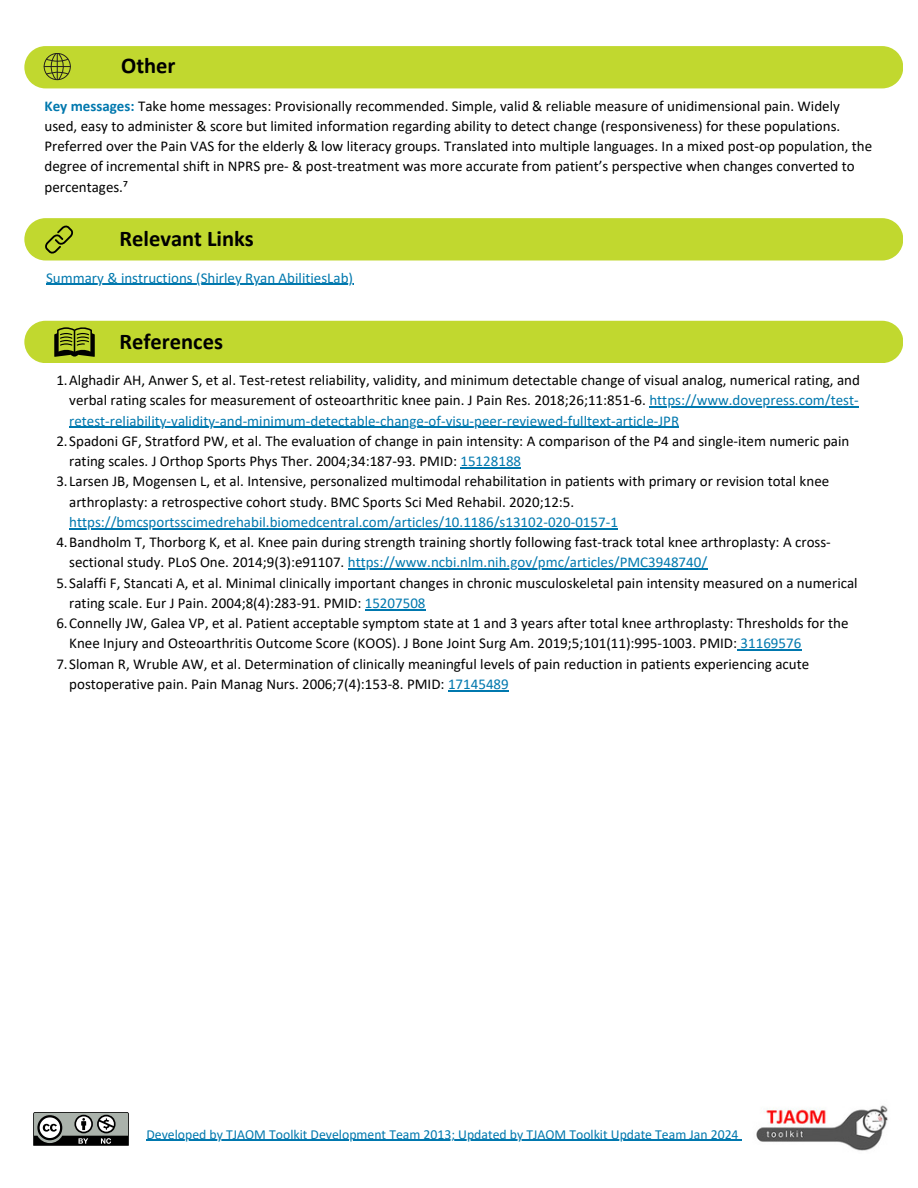
<style>
.page{position:relative;width:918px;height:1188px;background:#fff}
.page>*{position:absolute;margin:0;border:0;box-sizing:border-box;transform-origin:0 0}
.t1{font:700 22.5px "Calibri";color:#000}
.t2{font:15px/20.2px "Calibri";color:#000}
.t3{font:15px "Calibri";color:#0078ae}
.t4{font:13.8px "Calibri";color:#0078ae}
.s1{font-weight:700;color:#0078ae}
.s2{color:#0078ae}
</style>
<div class="page">
<img style="left:756px;top:1105px;width:132px;height:46px">
<svg style="left:33px;top:1112px;width:96px;height:34px;background:#727572"></svg>
<div style="left:24px;top:321px;width:879px;height:42px;background:#c1d82f"></div>
<hr style="left:146px;top:1140px;width:593px;height:1px;background:#0078ae">
<div style="left:24px;top:46px;width:879px;height:42px;background:#c1d82f"></div>
<div style="left:24px;top:218px;width:879px;height:43px;background:#c1d82f"></div>
<hr style="left:649px;top:407px;width:210px;height:1px;background:#0078ae">
<hr style="left:69px;top:427px;width:610px;height:1px;background:#0078ae">
<hr style="left:460px;top:467px;width:61px;height:1px;background:#0078ae">
<hr style="left:69px;top:528px;width:549px;height:1px;background:#0078ae">
<hr style="left:348px;top:569px;width:359px;height:1px;background:#0078ae">
<hr style="left:365px;top:609px;width:61px;height:1px;background:#0078ae">
<hr style="left:737px;top:650px;width:64px;height:1px;background:#0078ae">
<hr style="left:448px;top:690px;width:61px;height:1px;background:#0078ae">
<hr style="left:46px;top:284px;width:307px;height:1px;background:#0078ae">
<h1 class="t1" style="left:121px;top:56px;width:56px">Other</h1>
<p class="t2" style="left:44px;top:97px;width:829px"><span class="s1">Key messages:</span> Take home messages: Provisionally recommended. Simple, valid &amp; reliable measure of unidimensional pain. Widely used, easy to administer &amp; score but limited information regarding ability to detect change (responsiveness) for these populations.<br>Preferred over the Pain VAS for the elderly &amp; low literacy groups. Translated into multiple languages. In a mixed post-op population, the degree of incremental shift in NPRS pre- &amp; post-treatment was more accurate from patient’s perspective when changes converted to percentages.⁷</p>
<p class="t1" style="left:120px;top:230px;width:136px">Relevant Links</p>
<p class="t3" style="left:46px;top:271px;width:309px">Summary &amp; instructions (Shirley Ryan AbilitiesLab)</p>
<h1 class="t1" style="left:120px;top:333px;width:105px">References</h1>
<h1 class="t2" style="left:56px;top:371px;width:805px;text-align:right">1.Alghadir AH, Anwer S, et al. Test-retest reliability, validity, and minimum detectable change of visual analog, numerical rating, and verbal rating scales for measurement of osteoarthritic knee pain. J Pain Res. 2018;26;11:851-6. <span class="s2">https://www.dovepress.com/test-</span></h1>
<p class="t2" style="left:56px;top:412px;width:795px;text-indent:13px"><span class="s2">retest-reliability-validity-and-minimum-detectable-change-of-visu-peer-reviewed-fulltext-article-JPR<br></span>2.Spadoni GF, Stratford PW, et al. The evaluation of change in pain intensity: A comparison of the P4 and single-item numeric pain</p>
<p class="t2" style="left:69px;top:452px;width:453px">rating scales. J Orthop Sports Phys Ther. 2004;34:187-93. PMID: <span class="s2">15128188</span></p>
<p class="t2" style="left:69px;top:473px;width:762px;text-indent:-13px">3.Larsen JB, Mogensen L, et al. Intensive, personalized multimodal rehabilitation in patients with primary or revision total knee arthroplasty: a retrospective cohort study. BMC Sports Sci Med Rehabil. 2020;12:5.</p>
<p class="t3" style="left:69px;top:516px;width:550px">https://bmcsportsscimedrehabil.biomedcentral.com/articles/10.1186/s13102-020-0157-1</p>
<p class="t2" style="left:69px;top:533px;width:763px;text-indent:-13px">4.Bandholm T, Thorborg K, et al. Knee pain during strength training shortly following fast-track total knee arthroplasty: A cross&shy;sectional study. PLoS One. 2014;9(3):e91107. <span class="s2">https://www.ncbi.nlm.nih.gov/pmc/articles/PMC3948740/</span></p>
<p class="t2" style="left:56px;top:574px;width:803px">5.Salaffi F, Stancati A, et al. Minimal clinically important changes in chronic musculoskeletal pain intensity measured on a numerical</p>
<p class="t2" style="left:69px;top:594px;width:358px">rating scale. Eur J Pain. 2004;8(4):283-91. PMID: <span class="s2">15207508</span></p>
<p class="t2" style="left:69px;top:614px;width:781px;text-indent:-13px">6.Connelly JW, Galea VP, et al. Patient acceptable symptom state at 1 and 3 years after total knee arthroplasty: Thresholds for the<br>Knee Injury and Osteoarthritis Outcome Score (KOOS). J Bone Joint Surg Am. 2019;5;101(11):995-1003. PMID: <span class="s2">31169576</span></p>
<p class="t2" style="left:69px;top:655px;width:742px;text-indent:-13px">7.Sloman R, Wruble AW, et al. Determination of clinically meaningful levels of pain reduction in patients experiencing acute postoperative pain. Pain Manag Nurs. 2006;7(4):153-8. PMID: <span class="s2">17145489</span></p>
<p class="t4" style="left:146px;top:1128px;width:594px">Developed by TJAOM Toolkit Development Team 2013; Updated by TJAOM Toolkit Update Team Jan 2024</p>
</div>
